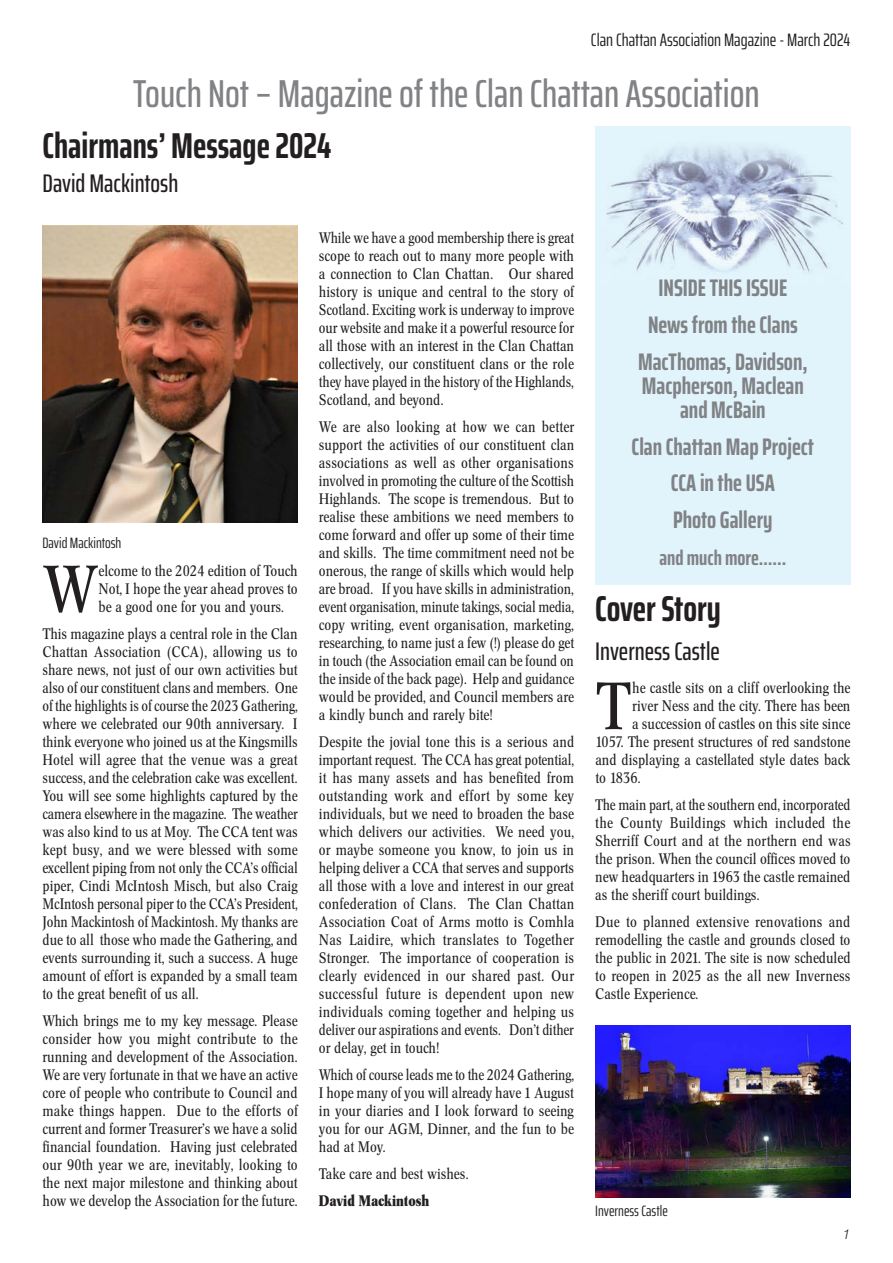
<style>
.page{position:relative;width:893px;height:1263px;background:#fff}
.page>*{position:absolute;margin:0;border:0;box-sizing:border-box;transform-origin:0 0}
.PARA_1{font:condensed 65.55px "Concorde BE";color:#231f20}
.LARGE_HEADS{font:500 extra-condensed 39px "Saira";color:#808285}
.HEADS{font:700 extra-condensed 36px "Saira";color:#231f20}
.SUB_HEADS{font:500 extra-condensed 25.5px "Saira";color:#231f20}
.INSIDE_THIS_ISSUE{font:700 extra-condensed 24px/24px "Saira";color:#808285;text-align:center}
.INSIDE_THIS_ISSUE-2{font:700 extra-condensed 21px "Saira";color:#808285}
.t1{font:extra-condensed 18px "Saira";color:#231f20}
.BODY{font:condensed 15px/18px "Concorde BE";color:#231f20;text-align:justify}
.PARA_1-2{font:condensed 15px/18px "Concorde BE";color:#231f20;text-align:justify}
.t2{font:extra-condensed 15px "Saira";color:#231f20}
.SIGNATURE{font:700 condensed 15px "Concorde BE";color:#231f20}
.t3{font:italic 300 13.5px "Helvetica Neue";color:#231f20}
</style>
<div class="page">
<div style="left:595px;top:270px;width:255px;height:315px;background:#e1f4fc"></div>
<img style="left:595px;top:126px;width:255px;height:148px">
<img style="left:43px;top:225px;width:255px;height:297px">
<img style="left:595px;top:1025px;width:255px;height:172px">
<p class="t1" style="left:591px;top:26px;width:261px">Clan Chattan Association Magazine - March 2024</p>
<p class="LARGE_HEADS" style="left:133px;top:65px;width:628px">Touch Not – Magazine of the Clan Chattan Association</p>
<p class="HEADS" style="left:43px;top:118px;width:290px">Chairmans’ Message 2024</p>
<p class="SUB_HEADS" style="left:43px;top:164px;width:137px">David Mackintosh</p>
<p class="t2" style="left:43px;top:532px;width:80px">David Mackintosh</p>
<p class="PARA_1" style="left:43px;top:551px;width:57px">W</p>
<p class="PARA_1-2" style="left:99px;top:562px;width:201px">elcome to the 2024 edition of Touch Not, I hope the year ahead proves to be a good one for you and yours.</p>
<p class="BODY" style="left:43px;top:625px;width:257px">This magazine plays a central role in the Clan Chattan Association (CCA), allowing us to share news, not just of our own activities but also of our constituent clans and members. One of the highlights is of course the 2023 Gathering, where we celebrated our 90th anniversary. I think everyone who joined us at the Kingsmills Hotel will agree that the venue was a great success, and the celebration cake was excellent.<br>You will see some highlights captured by the camera elsewhere in the magazine. The weather was also kind to us at Moy. The CCA tent was kept busy, and we were blessed with some excellent piping from not only the CCA’s official piper, Cindi McIntosh Misch, but also Craig McIntosh personal piper to the CCA’s President, John Mackintosh of Mackintosh. My thanks are due to all those who made the Gathering, and events surrounding it, such a success. A huge amount of effort is expanded by a small team to the great benefit of us all.</p>
<p class="BODY" style="left:43px;top:1012px;width:257px">Which brings me to my key message. Please consider how you might contribute to the running and development of the Association.<br>We are very fortunate in that we have an active core of people who contribute to Council and make things happen. Due to the efforts of current and former Treasurer’s we have a solid financial foundation. Having just celebrated our 90th year we are, inevitably, looking to the next major milestone and thinking about how we develop the Association for the future.</p>
<p class="BODY" style="left:319px;top:229px;width:257px">While we have a good membership there is great scope to reach out to many more people with a connection to Clan Chattan. Our shared history is unique and central to the story of Scotland. Exciting work is underway to improve our website and make it a powerful resource for all those with an interest in the Clan Chattan collectively, our constituent clans or the role they have played in the history of the Highlands, Scotland, and beyond.</p>
<p class="BODY" style="left:319px;top:418px;width:257px">We are also looking at how we can better support the activities of our constituent clan associations as well as other organisations involved in promoting the culture of the Scottish Highlands. The scope is tremendous. But to realise these ambitions we need members to come forward and offer up some of their time and skills. The time commitment need not be onerous, the range of skills which would help are broad. If you have skills in administration, event organisation, minute takings, social media, copy writing, event organisation, marketing, researching, to name just a few (!) please do get in touch (the Association email can be found on the inside of the back page). Help and guidance would be provided, and Council members are a kindly bunch and rarely bite!</p>
<p class="BODY" style="left:319px;top:733px;width:257px">Despite the jovial tone this is a serious and important request. The CCA has great potential, it has many assets and has benefited from outstanding work and effort by some key individuals, but we need to broaden the base which delivers our activities. We need you, or maybe someone you know, to join us in helping deliver a CCA that serves and supports all those with a love and interest in our great confederation of Clans. The Clan Chattan Association Coat of Arms motto is Comhla Nas Laidire, which translates to Together Stronger. The importance of cooperation is clearly evidenced in our shared past. Our successful future is dependent upon new individuals coming together and helping us deliver our aspirations and events. Don’t dither or delay, get in touch!</p>
<p class="BODY" style="left:319px;top:1066px;width:257px">Which of course leads me to the 2024 Gathering, I hope many of you will already have 1 August in your diaries and I look forward to seeing you for our AGM, Dinner, and the fun to be had at Moy.</p>
<p class="BODY" style="left:319px;top:1165px;width:151px">Take care and best wishes.</p>
<p class="SIGNATURE" style="left:319px;top:1192px;width:112px">David Mackintosh</p>
<p class="INSIDE_THIS_ISSUE" style="left:658px;top:276px;width:130px">INSIDE THIS ISSUE</p>
<p class="INSIDE_THIS_ISSUE" style="left:648px;top:312px;width:151px">News from the Clans</p>
<p class="INSIDE_THIS_ISSUE" style="left:638px;top:349px;width:171px">MacThomas, Davidson,<br>Macpherson, Maclean and McBain</p>
<p class="INSIDE_THIS_ISSUE" style="left:632px;top:434px;width:184px">Clan Chattan Map Project</p>
<p class="INSIDE_THIS_ISSUE" style="left:671px;top:471px;width:106px">CCA in the USA</p>
<p class="INSIDE_THIS_ISSUE" style="left:673px;top:507px;width:101px">Photo Gallery</p>
<p class="INSIDE_THIS_ISSUE-2" style="left:659px;top:542px;width:128px">and much more…...</p>
<p class="HEADS" style="left:595px;top:582px;width:127px">Cover Story</p>
<p class="SUB_HEADS" style="left:595px;top:632px;width:126px">Inverness Castle</p>
<p class="PARA_1" style="left:595px;top:668px;width:38px">T</p>
<p class="PARA_1-2" style="left:632px;top:679px;width:220px">he castle sits on a cliff overlooking the</p>
<p class="PARA_1-2" style="left:632px;top:697px;width:220px">river Ness and the city. There has been</p>
<p class="PARA_1-2" style="left:632px;top:715px;width:220px">a succession of castles on this site since</p>
<p class="PARA_1-2" style="left:595px;top:733px;width:257px">1057. The present structures of red sandstone</p>
<p class="PARA_1-2" style="left:595px;top:751px;width:256px">and displaying a castellated style dates back</p>
<p class="PARA_1-2" style="left:595px;top:769px;width:47px">to 1836.</p>
<p class="BODY" style="left:595px;top:796px;width:257px">The main part, at the southern end, incorporated the County Buildings which included the Sherriff Court and at the northern end was the prison. When the council offices moved to new headquarters in 1963 the castle remained as the sheriff court buildings.</p>
<p class="BODY" style="left:595px;top:913px;width:257px">Due to planned extensive renovations and remodelling the castle and grounds closed to the public in 2021. The site is now scheduled to reopen in 2025 as the all new Inverness Castle Experience.</p>
<p class="t2" style="left:595px;top:1199px;width:74px">Inverness Castle</p>
<p class="t3" style="left:843px;top:1224px;width:9px">1</p>
</div>
